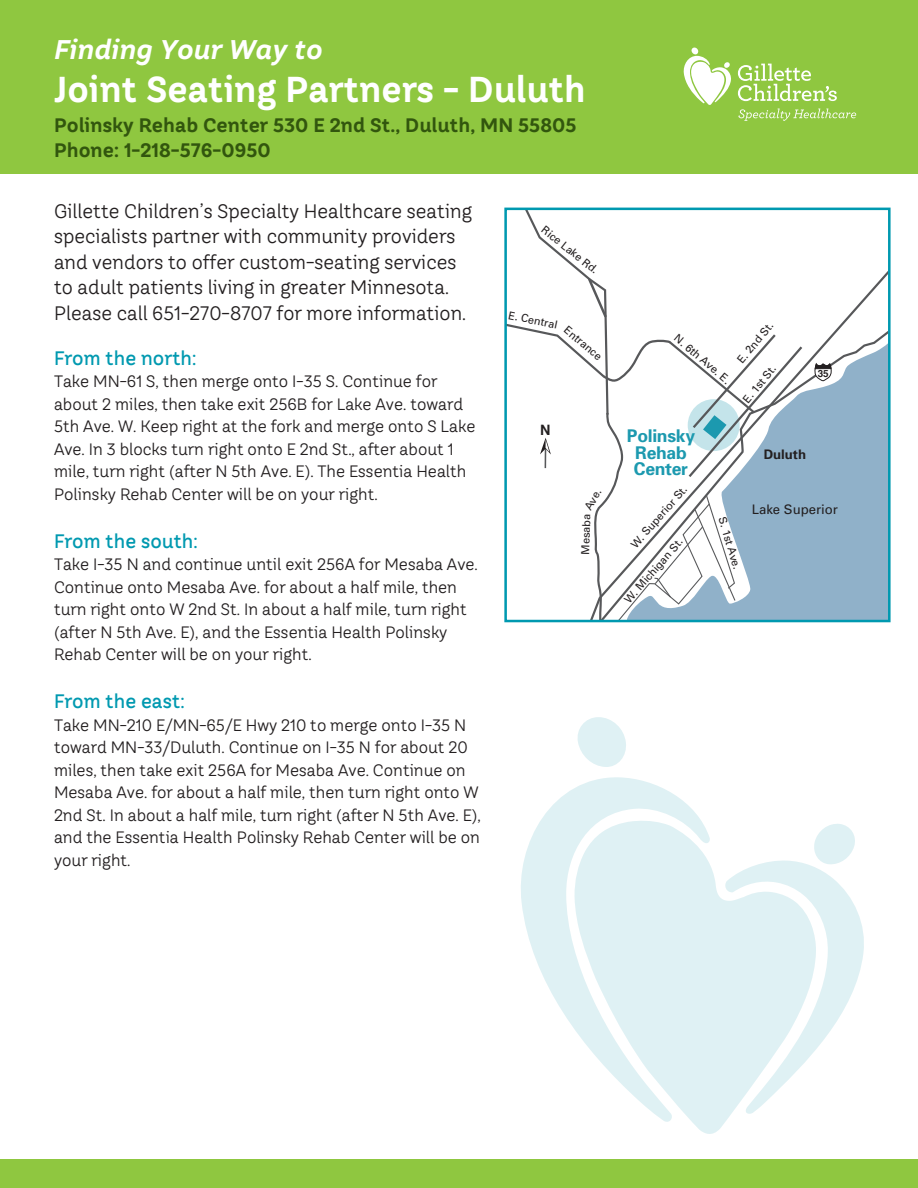
<style>
.page{position:relative;width:918px;height:1188px;background:#fff}
.page>*{position:absolute;margin:0;border:0;box-sizing:border-box;transform-origin:0 0}
.t1{font:700 36px "TT Hazelnuts";color:#fff}
.t2{font:italic 700 27px "TT Hazelnuts";color:#fff}
.txt{font:19.5px/25.5px "TT Hazelnuts";color:#231f20}
.txt-2{font:700 19.5px "TT Hazelnuts";color:#32560e}
.txt-3{font:500 19.5px "TT Hazelnuts";color:#0099b0}
.t3{font:700 17.55px/16.5px "Univers";letter-spacing:-.015em;color:#1c99af;text-align:center}
.txt-4{font:16.5px/22.5px "TT Hazelnuts";color:#231f20}
.t4{font:700 14.4px "Helvetica";color:#231f20}
.t5{font:13.2px "Univers";color:#231f20}
.t6{font:700 13.2px "Univers";color:#231f20}
.t7{font:10.95px "Univers";color:#231f20}
.t8{font:700 9.9px "Helvetica";color:#231f20}
</style>
<div class="page">
<svg style="left:805px;top:272px;width:82px;height:346px"></svg>
<svg style="left:814px;top:362px;width:18px;height:20px"></svg>
<svg style="left:508px;top:212px;width:297px;height:406px"></svg>
<div style="left:504px;top:208px;width:387px;height:414px;border:3px solid #0099b0"></div>
<div style="left:0;top:0;width:918px;height:173px;background:#8fc740"></div>
<div style="left:0;top:1159px;width:918px;height:29px;background:#8fc740"></div>
<div style="left:691px;top:48px;width:7px;height:7px;background:#fff;border-radius:50%"></div>
<svg style="left:684px;top:56px;width:47px;height:49px"></svg>
<svg style="left:738px;top:109px;width:118px;height:12px"></svg>
<svg style="left:738px;top:64px;width:99px;height:37px"></svg>
<svg style="left:577px;top:717px;width:49px;height:50px"></svg>
<svg style="left:521px;top:777px;width:180px;height:251px;fill:#dff1f4"></svg>
<svg style="left:816px;top:824px;width:48px;height:225px"></svg>
<svg style="left:574px;top:820px;width:242px;height:314px;fill:#dff1f4"></svg>
<p class="t2" style="left:54px;top:31px;width:270px">Finding Your Way to</p>
<p class="t1" style="left:54px;top:66px;width:534px">Joint Seating Partners - Duluth</p>
<p class="txt-2" style="left:54px;top:112px;width:524px">Polinsky Rehab Center 530 E 2nd St., Duluth, MN 55805</p>
<p class="txt-2" style="left:54px;top:138px;width:218px">Phone: 1-218-576-0950</p>
<p class="txt" style="left:54px;top:198px;width:420px">Gillette Children’s Specialty Healthcare seating specialists partner with community providers and vendors to offer custom-seating services to adult patients living in greater Minnesota.<br>Please call 651-270-8707 for more information.</p>
<p class="txt-3" style="left:54px;top:345px;width:144px">From the north:</p>
<p class="txt-4" style="left:54px;top:370px;width:423px">Take MN-61 S, then merge onto I-35 S. Continue for about 2 miles, then take exit 256B for Lake Ave. toward 5th Ave. W. Keep right at the fork and merge onto S Lake Ave. In 3 blocks turn right onto E 2nd St., after about 1 mile, turn right (after N 5th Ave. E). The Essentia Health Polinsky Rehab Center will be on your right.</p>
<p class="txt-3" style="left:54px;top:528px;width:145px">From the south:</p>
<p class="txt-4" style="left:54px;top:553px;width:425px">Take I-35 N and continue until exit 256A for Mesaba Ave.<br>Continue onto Mesaba Ave. for about a half mile, then turn right onto W 2nd St. In about a half mile, turn right (after N 5th Ave. E), and the Essentia Health Polinsky Rehab Center will be on your right.</p>
<p class="txt-3" style="left:54px;top:689px;width:132px">From the east:</p>
<p class="txt-4" style="left:54px;top:714px;width:428px">Take MN-210 E/MN-65/E Hwy 210 to merge onto I-35 N toward MN-33/Duluth. Continue on I-35 N for about 20 miles, then take exit 256A for Mesaba Ave. Continue on Mesaba Ave. for about a half mile, then turn right onto W 2nd St. In about a half mile, turn right (after N 5th Ave. E), and the Essentia Health Polinsky Rehab Center will be on your right.</p>
<p class="t7" style="left:547px;top:223px;width:70px;rotate:38deg">Rice Lake Rd.</p>
<p class="t7" style="left:510px;top:308px;width:52px;rotate:12deg">E. Central</p>
<p class="t7" style="left:570px;top:323px;width:47px;rotate:40deg">Entrance</p>
<p class="t7" style="left:680px;top:331px;width:71px;rotate:40deg">N. 6th Ave. E.</p>
<p class="t7" style="left:734px;top:357px;width:51px;rotate:-50deg">E. 2nd St.</p>
<p class="t7" style="left:740px;top:397px;width:47px;rotate:-50deg">E. 1st St.</p>
<p class="t4" style="left:540px;top:418px;width:12px">N</p>
<p class="t3" style="left:627px;top:427px;width:70px">Polinsky<br>Rehab<br>Center</p>
<p class="t6" style="left:764px;top:446px;width:44px">Duluth</p>
<p class="t8" style="left:818px;top:366px;width:12px">35</p>
<p class="t7" style="left:581px;top:506px;width:24px;rotate:-61deg">Ave.</p>
<p class="t7" style="left:578px;top:554px;width:42px;rotate:-88deg">Mesaba</p>
<p class="t7" style="left:628px;top:542px;width:80px;rotate:-49deg">W. Superior St.</p>
<p class="t7" style="left:622px;top:597px;width:83px;rotate:-49deg">W. Michigan St.</p>
<p class="t7" style="left:728px;top:515px;width:56px;rotate:73deg">S. 1st Ave.</p>
<p class="t5" style="left:752px;top:501px;width:88px">Lake Superior</p>
</div>
